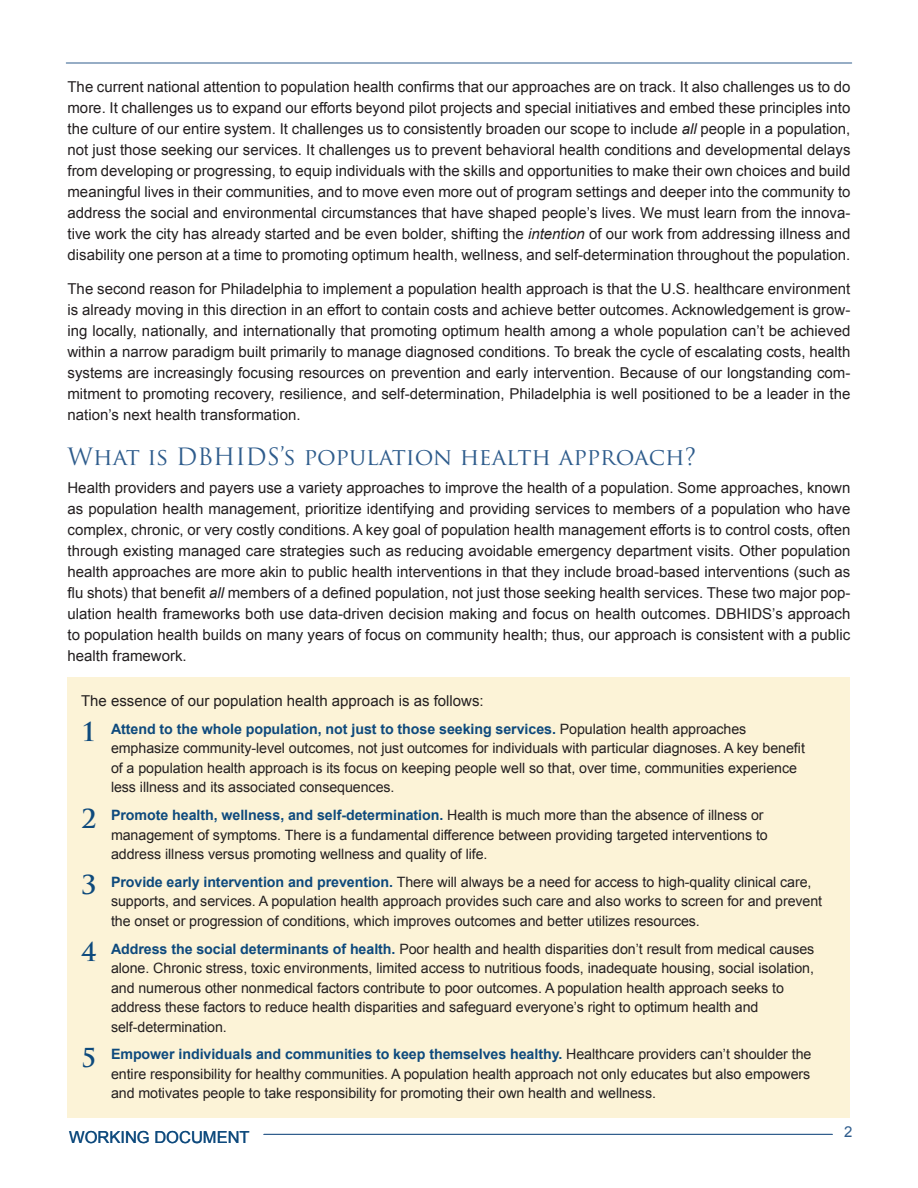
<style>
.page{position:relative;width:918px;height:1188px;background:#fff}
.page>*{position:absolute;margin:0;border:0;box-sizing:border-box;transform-origin:0 0}
.Heading_1{font:23.25px "Trajan Pro";color:#2e5c8c}
.t1{font:16.5px "Arial";color:#0e4a7d}
.text{font:15px/21px "Arial";color:#231f20;text-align:justify}
.t2{font:15px "Arial";color:#2e5c8c}
.t3{font:14.25px/19.5px "Arial";letter-spacing:-.005em;color:#231f20}
.s1{font-style:italic}
.s2{font-family:"Trajan Pro";font-weight:700;font-size:25.5px;color:#0e4a7d}
.s3{font-weight:700;color:#0e4a7d}
</style>
<div class="page">
<hr style="left:264px;top:1134px;width:568px;height:1px;background:#2e5c8c">
<hr style="left:66px;top:63px;width:786px;height:1px;background:#2e5c8c">
<div style="left:68px;top:677px;width:782px;height:441px;background:#fcf3d7"></div>
<p class="text" style="left:68px;top:76px;width:785px">The current national attention to population health confirms that our approaches are on track. It also challenges us to do more. It challenges us to expand our efforts beyond pilot projects and special initiatives and embed these principles into the culture of our entire system. It challenges us to consistently broaden our scope to include <span class="s1">all</span> people in a population, not just those seeking our services. It challenges us to prevent behavioral health conditions and developmental delays from developing or progressing, to equip individuals with the skills and opportunities to make their own choices and build meaningful lives in their communities, and to move even more out of program settings and deeper into the community to address the social and environmental circumstances that have shaped people’s lives. We must learn from the innova&shy;tive work the city has already started and be even bolder, shifting the <span class="s1">intention</span> of our work from addressing illness and disability one person at a time to promoting optimum health, wellness, and self-determination throughout the population.</p>
<p class="text" style="left:68px;top:279px;width:784px">The second reason for Philadelphia to implement a population health approach is that the U.S. healthcare environment is already moving in this direction in an effort to contain costs and achieve better outcomes. Acknowledgement is grow&shy;ing locally, nationally, and internationally that promoting optimum health among a whole population can’t be achieved within a narrow paradigm built primarily to manage diagnosed conditions. To break the cycle of escalating costs, health systems are increasingly focusing resources on prevention and early intervention. Because of our longstanding com&shy;mitment to promoting recovery, resilience, and self-determination, Philadelphia is well positioned to be a leader in the nation’s next health transformation.</p>
<p class="Heading_1" style="left:68px;top:442px;width:630px">What is DBHIDS’s population health approach?</p>
<p class="text" style="left:68px;top:477px;width:785px">Health providers and payers use a variety approaches to improve the health of a population. Some approaches, known as population health management, prioritize identifying and providing services to members of a population who have complex, chronic, or very costly conditions. A key goal of population health management efforts is to control costs, often through existing managed care strategies such as reducing avoidable emergency department visits. Other population health approaches are more akin to public health interventions in that they include broad-based interventions (such as flu shots) that benefit <span class="s1">all</span> members of a defined population, not just those seeking health services. These two major pop&shy;ulation health frameworks both use data-driven decision making and focus on health outcomes. DBHIDS’s approach to population health builds on many years of focus on community health; thus, our approach is consistent with a public health framework.</p>
<p class="text" style="left:81px;top:690px;width:404px">The essence of our population health approach is as follows:</p>
<p class="t3" style="left:111px;top:719px;width:695px;text-indent:-30px"><span class="s2">1</span> <span class="s3">Attend to the whole population, not just to those seeking services.</span> Population health approaches emphasize community-level outcomes, not just outcomes for individuals with particular diagnoses. A key benefit of a population health approach is its focus on keeping people well so that, over time, communities experience less illness and its associated consequences.</p>
<p class="t3" style="left:111px;top:805px;width:658px;text-indent:-30px"><span class="s2">2</span> <span class="s3">Promote health, wellness, and self-determination.</span> Health is much more than the absence of illness or management of symptoms. There is a fundamental difference between providing targeted interventions to address illness versus promoting wellness and quality of life.</p>
<p class="t3" style="left:111px;top:872px;width:713px;text-indent:-30px"><span class="s2">3</span> <span class="s3">Provide early intervention and prevention.</span> There will always be a need for access to high-quality clinical care, supports, and services. A population health approach provides such care and also works to screen for and prevent the onset or progression of conditions, which improves outcomes and better utilizes resources.</p>
<p class="t3" style="left:111px;top:939px;width:705px;text-indent:-30px"><span class="s2">4</span> <span class="s3">Address the social determinants of health.</span> Poor health and health disparities don’t result from medical causes alone. Chronic stress, toxic environments, limited access to nutritious foods, inadequate housing, social isolation, and numerous other nonmedical factors contribute to poor outcomes. A population health approach seeks to address these factors to reduce health disparities and safeguard everyone’s right to optimum health and self-determination.</p>
<p class="t3" style="left:111px;top:1045px;width:702px;text-align:justify;text-indent:-30px"><span class="s2">5</span> <span class="s3">Empower individuals and communities to keep themselves healthy.</span> Healthcare providers can’t shoulder the entire responsibility for healthy communities. A population health approach not only educates but also empowers and motivates people to take responsibility for promoting their own health and wellness.</p>
<p class="t1" style="left:69px;top:1126px;width:182px">WORKING DOCUMENT</p>
<p class="t2" style="left:844px;top:1122px;width:10px">2</p>
</div>
